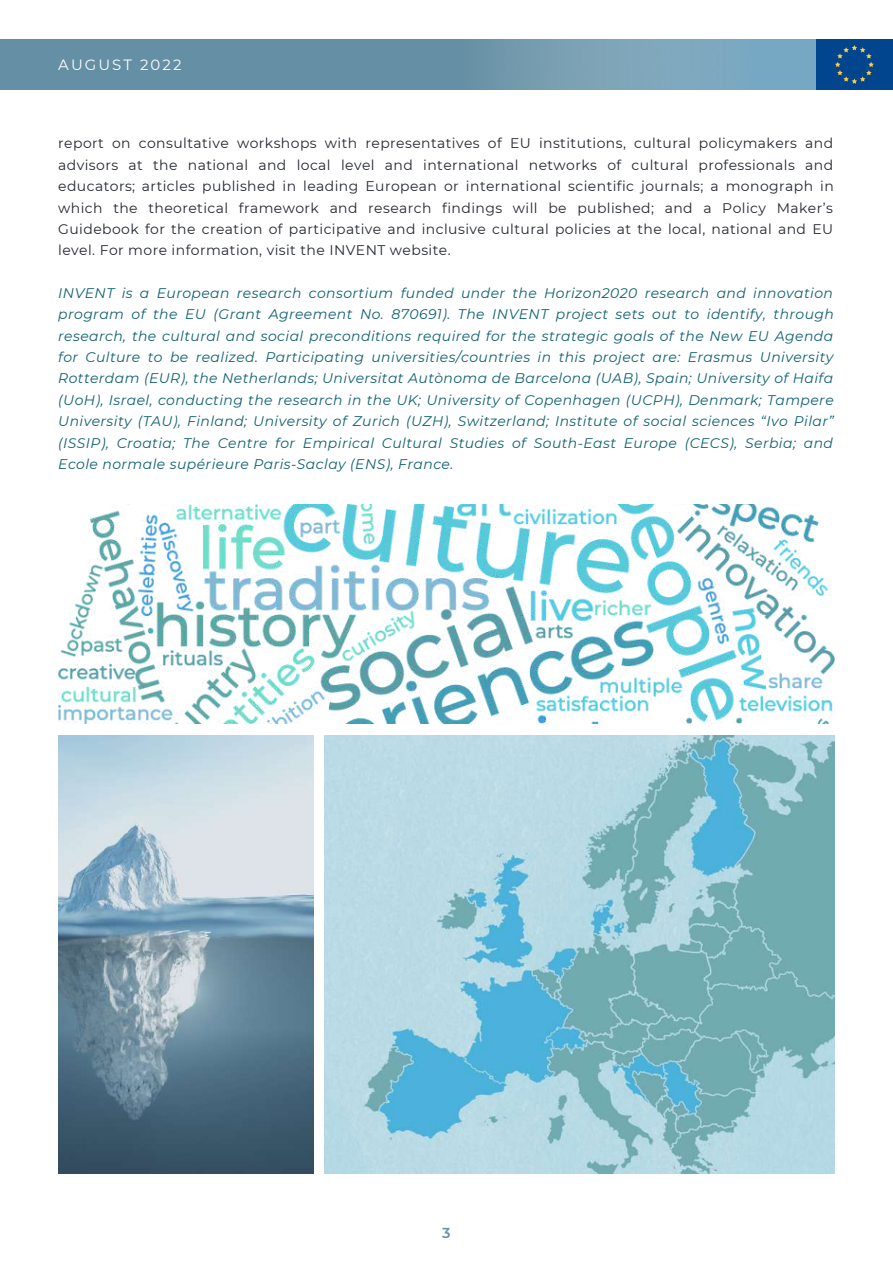
<style>
.page{position:relative;width:893px;height:1264px;background:#fff}
.page>*{position:absolute;margin:0;border:0;box-sizing:border-box;transform-origin:0 0}
.t1{font:14.85px "Montserrat";letter-spacing:.14em;color:#fff}
.t2{font:600 14.4px "Montserrat";color:#658fa4}
.t3{font:italic 13.95px/21.3px "Montserrat";letter-spacing:.03em;color:#0e6171;text-align:justify}
.t4{font:13.95px/21.3px "Montserrat";letter-spacing:.03em;color:#242830;text-align:justify}
</style>
<div class="page">
<img style="left:58px;top:504px;width:776px;height:219px">
<img style="left:58px;top:735px;width:255px;height:438px">
<img style="left:325px;top:735px;width:509px;height:438px">
<div style="left:815px;top:39px;width:77px;height:51px;background:#00458d"></div>
<svg style="left:835px;top:45px;width:38px;height:39px"></svg>
<div style="left:0;top:39px;width:815px;height:51px;background:#658fa4"></div>
<img style="left:502px;top:39px;width:313px;height:51px">
<p class="t1" style="left:58px;top:56px;width:125px">AUGUST 2022</p>
<p class="t4" style="left:58px;top:133px;width:777px">report on consultative workshops with representatives of EU institutions, cultural policymakers and advisors at the national and local level and international networks of cultural professionals and educators; articles published in leading European or international scientific journals; a monograph in which the theoretical framework and research findings will be published; and a Policy Maker’s Guidebook for the creation of participative and inclusive cultural policies at the local, national and EU level. For more information, visit the INVENT website.</p>
<p class="t3" style="left:58px;top:282px;width:777px">INVENT is a European research consortium funded under the Horizon2020 research and innovation program of the EU (Grant Agreement No. 870691). The INVENT project sets out to identify, through research, the cultural and social preconditions required for the strategic goals of the New EU Agenda for Culture to be realized. Participating universities/countries in this project are: Erasmus University Rotterdam (EUR), the Netherlands; Universitat Autònoma de Barcelona (UAB), Spain; University of Haifa (UoH), Israel, conducting the research in the UK; University of Copenhagen (UCPH), Denmark; Tampere University (TAU), Finland; University of Zurich (UZH), Switzerland; Institute of social sciences “Ivo Pilar” (ISSIP), Croatia; The Centre for Empirical Cultural Studies of South-East Europe (CECS), Serbia; and Ecole normale supérieure Paris-Saclay (ENS), France.</p>
<p class="t2" style="left:442px;top:1224px;width:10px">3</p>
</div>
